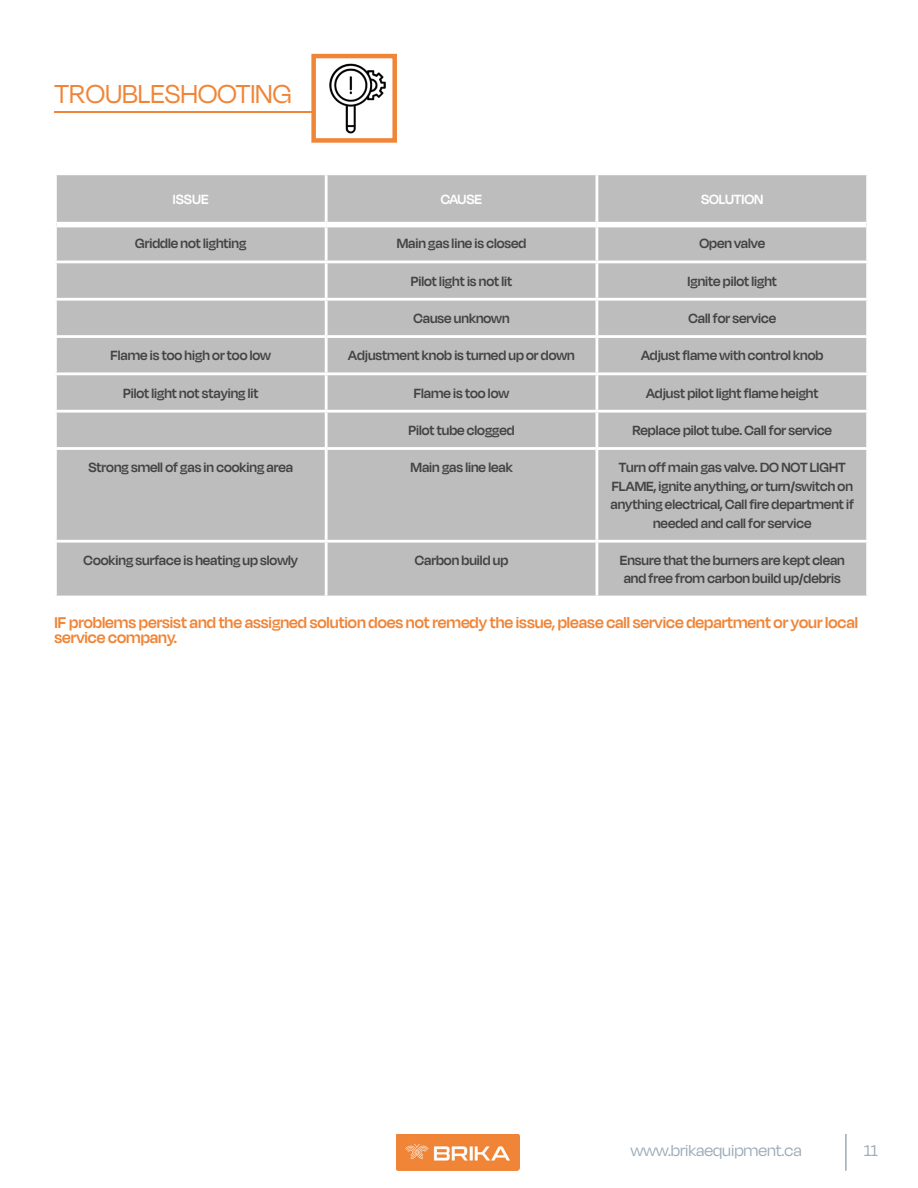
<style>
.page{position:relative;width:918px;height:1188px;background:#fff}
.page>*{position:absolute;margin:0;border:0;box-sizing:border-box;transform-origin:0 0}
.t1{font:30px "Degular Display";color:#f08538}
.t2{font:600 18px/15px "Degular Display";color:#f08538}
.t3{font:18px "Degular Display";color:#9babb8}
.t4{font:600 15.45px/18.5px "Degular Display";color:#444;text-align:center}
.t5{font:600 15.45px "Degular Display";color:#fff}
</style>
<div class="page">
<div style="left:57px;top:175px;width:809px;height:421px;background:#bdbdbd"></div>
<hr style="left:325px;top:175px;width:3px;height:47px;background:#fff">
<hr style="left:596px;top:175px;width:2px;height:47px;background:#fff">
<hr style="left:325px;top:227px;width:3px;height:34px;background:#fff">
<hr style="left:596px;top:227px;width:2px;height:34px;background:#fff">
<hr style="left:54px;top:261px;width:272px;height:2px;background:#fff">
<hr style="left:326px;top:261px;width:271px;height:2px;background:#fff">
<hr style="left:325px;top:263px;width:3px;height:35px;background:#fff">
<hr style="left:597px;top:261px;width:272px;height:2px;background:#fff">
<hr style="left:596px;top:263px;width:2px;height:35px;background:#fff">
<hr style="left:54px;top:298px;width:272px;height:3px;background:#fff">
<hr style="left:326px;top:298px;width:271px;height:3px;background:#fff">
<hr style="left:325px;top:301px;width:3px;height:34px;background:#fff">
<hr style="left:597px;top:298px;width:272px;height:3px;background:#fff">
<hr style="left:596px;top:301px;width:2px;height:34px;background:#fff">
<hr style="left:54px;top:335px;width:272px;height:3px;background:#fff">
<hr style="left:326px;top:335px;width:271px;height:3px;background:#fff">
<hr style="left:325px;top:338px;width:3px;height:34px;background:#fff">
<hr style="left:597px;top:335px;width:272px;height:3px;background:#fff">
<hr style="left:596px;top:338px;width:2px;height:34px;background:#fff">
<hr style="left:54px;top:372px;width:272px;height:3px;background:#fff">
<hr style="left:326px;top:372px;width:271px;height:3px;background:#fff">
<hr style="left:325px;top:375px;width:3px;height:35px;background:#fff">
<hr style="left:597px;top:372px;width:272px;height:3px;background:#fff">
<hr style="left:596px;top:375px;width:2px;height:35px;background:#fff">
<hr style="left:54px;top:410px;width:272px;height:3px;background:#fff">
<hr style="left:326px;top:410px;width:271px;height:3px;background:#fff">
<hr style="left:325px;top:413px;width:3px;height:34px;background:#fff">
<hr style="left:597px;top:410px;width:272px;height:3px;background:#fff">
<hr style="left:596px;top:413px;width:2px;height:34px;background:#fff">
<hr style="left:54px;top:447px;width:272px;height:3px;background:#fff">
<hr style="left:326px;top:447px;width:271px;height:3px;background:#fff">
<hr style="left:325px;top:450px;width:3px;height:90px;background:#fff">
<hr style="left:597px;top:447px;width:272px;height:3px;background:#fff">
<hr style="left:596px;top:450px;width:2px;height:90px;background:#fff">
<hr style="left:54px;top:540px;width:272px;height:3px;background:#fff">
<hr style="left:326px;top:540px;width:271px;height:3px;background:#fff">
<hr style="left:325px;top:543px;width:3px;height:53px;background:#fff">
<hr style="left:597px;top:540px;width:272px;height:3px;background:#fff">
<hr style="left:596px;top:543px;width:2px;height:53px;background:#fff">
<div style="left:57px;top:222px;width:269px;height:5px;background:#fff"></div>
<div style="left:326px;top:222px;width:271px;height:5px;background:#fff"></div>
<div style="left:597px;top:222px;width:269px;height:5px;background:#fff"></div>
<img style="left:329px;top:63px;width:57px;height:71px">
<hr style="left:54px;top:112px;width:257px;height:1px;background:#f08538">
<div style="left:311px;top:54px;width:86px;height:89px;border:4px solid #f08538"></div>
<img style="left:397px;top:1134px;width:123px;height:37px">
<hr style="left:845px;top:1134px;width:2px;height:37px;background:#9babb8">
<p class="t1" style="left:55px;top:77px;width:239px">TROUBLESHOOTING</p>
<p class="t5" style="left:173px;top:191px;width:37px">ISSUE</p>
<p class="t5" style="left:441px;top:191px;width:43px">CAUSE</p>
<p class="t5" style="left:701px;top:191px;width:64px">SOLUTION</p>
<p class="t4" style="left:135px;top:234px;width:113px">Griddle not lighting</p>
<p class="t4" style="left:397px;top:234px;width:131px">Main gas line is closed</p>
<p class="t4" style="left:699px;top:234px;width:67px">Open valve</p>
<p class="t4" style="left:411px;top:271px;width:103px">Pilot light is not lit</p>
<p class="t4" style="left:688px;top:271px;width:91px">Ignite pilot light</p>
<p class="t4" style="left:413px;top:309px;width:98px">Cause unknown</p>
<p class="t4" style="left:688px;top:309px;width:89px">Call for service</p>
<p class="t4" style="left:111px;top:346px;width:162px">Flame is too high or too low</p>
<p class="t4" style="left:348px;top:346px;width:228px">Adjustment knob is turned up or down</p>
<p class="t4" style="left:641px;top:346px;width:184px">Adjust flame with control knob</p>
<p class="t4" style="left:123px;top:383px;width:137px">Pilot light not staying lit</p>
<p class="t4" style="left:414px;top:383px;width:97px">Flame is too low</p>
<p class="t4" style="left:646px;top:383px;width:174px">Adjust pilot light flame height</p>
<p class="t4" style="left:408px;top:421px;width:108px">Pilot tube clogged</p>
<p class="t4" style="left:633px;top:421px;width:201px">Replace pilot tube. Call for service</p>
<p class="t4" style="left:88px;top:458px;width:206px">Strong smell of gas in cooking area</p>
<p class="t4" style="left:410px;top:458px;width:104px">Main gas line leak</p>
<p class="t4" style="left:611px;top:458px;width:245px">Turn off main gas valve. DO NOT LIGHT FLAME, ignite anything, or turn/switch on anything electrical, Call fire department if needed and call for service</p>
<p class="t4" style="left:84px;top:551px;width:216px">Cooking surface is heating up slowly</p>
<p class="t4" style="left:415px;top:551px;width:95px">Carbon build up</p>
<p class="t4" style="left:620px;top:551px;width:227px;text-align:left">Ensure that the burners are kept clean and free from carbon build up/debris</p>
<p class="t2" style="left:55px;top:614px;width:805px">IF problems persist and the assigned solution does not remedy the issue, please call service department or your local service company.</p>
<p class="t3" style="left:631px;top:1140px;width:172px">www.brikaequipment.ca</p>
<p class="t3" style="left:864px;top:1140px;width:15px">11</p>
</div>
